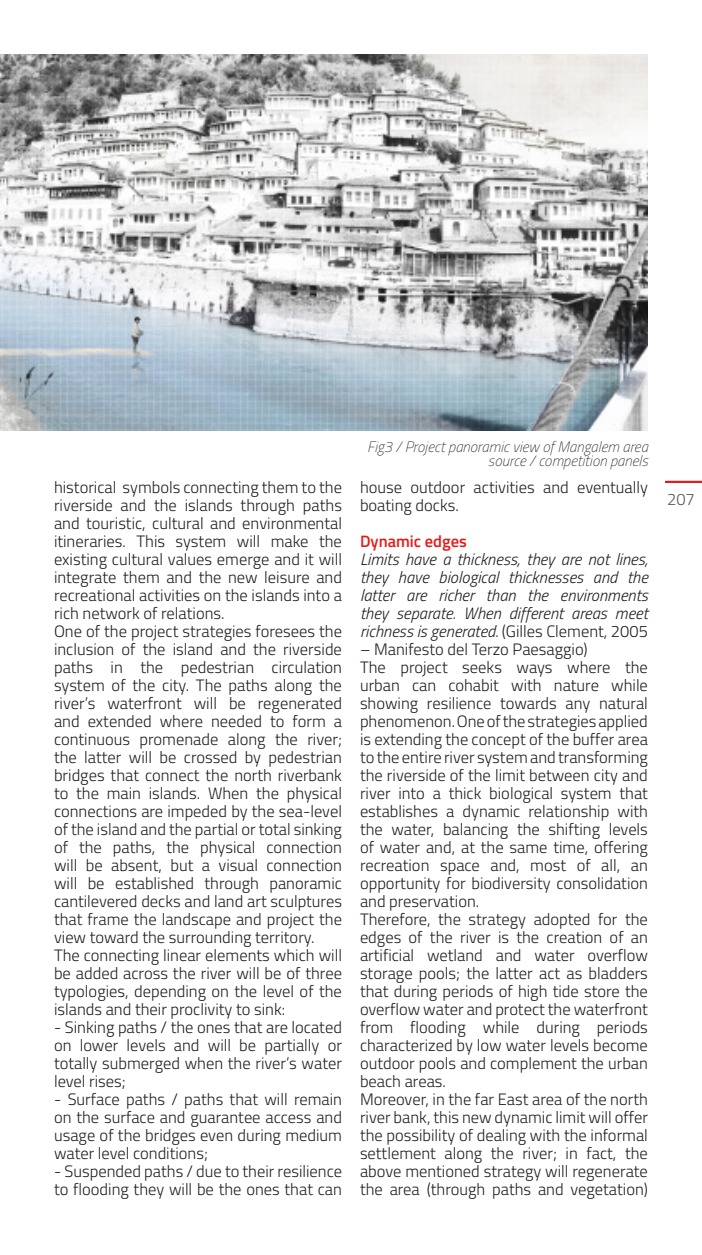
<style>
.page{position:relative;width:702px;height:1255px;background:#fff}
.page>*{position:absolute;margin:0;border:0;box-sizing:border-box;transform-origin:0 0}
.t1{font:300 16.5px/18px "Titillium";color:#231f20;text-align:justify}
.t2{font:italic 300 16.5px/18px "Titillium";color:#231f20;text-align:justify}
.t3{font:600 16.5px "Titillium";color:#e31c1a}
.t4{font:300 16.5px "Titillium";color:#57585a}
.t5{font:italic 100 15px "Titillium";color:#231f20}
.s1{font-style:normal}
</style>
<div class="page">
<hr style="left:665px;top:480px;width:37px;height:2px;background:#57585a">
<hr style="left:665px;top:481px;width:37px;height:1px;background:#e31c1a">
<img style="left:0;top:54px;width:648px;height:376px">
<p class="t1" style="left:54px;top:477px;width:289px">historical symbols connecting them to the riverside and the islands through paths and touristic, cultural and environmental itineraries. This system will make the existing cultural values emerge and it will integrate them and the new leisure and recreational activities on the islands into a rich network of relations.</p>
<p class="t1" style="left:54px;top:621px;width:289px">One of the project strategies foresees the inclusion of the island and the riverside paths in the pedestrian circulation system of the city. The paths along the river’s waterfront will be regenerated and extended where needed to form a continuous promenade along the river; the latter will be crossed by pedestrian bridges that connect the north riverbank to the main islands. When the physical connections are impeded by the sea-level of the island and the partial or total sinking of the paths, the physical connection will be absent, but a visual connection will be established through panoramic cantilevered decks and land art sculptures that frame the landscape and project the view toward the surrounding territory.</p>
<p class="t1" style="left:54px;top:945px;width:289px">The connecting linear elements which will be added across the river will be of three typologies, depending on the level of the islands and their proclivity to sink:</p>
<p class="t1" style="left:54px;top:1017px;width:289px">- Sinking paths / the ones that are located on lower levels and will be partially or totally submerged when the river’s water level rises;</p>
<p class="t1" style="left:54px;top:1089px;width:289px">- Surface paths / paths that will remain on the surface and guarantee access and usage of the bridges even during medium water level conditions;</p>
<p class="t1" style="left:54px;top:1161px;width:289px">- Suspended paths / due to their resilience to flooding they will be the ones that can</p>
<p class="t5" style="left:367px;top:436px;width:282px">Fig3 / Project panoramic view of Mangalem area</p>
<p class="t5" style="left:488px;top:450px;width:161px">source / competition panels</p>
<p class="t1" style="left:360px;top:477px;width:289px">house outdoor activities and eventually boating docks.</p>
<p class="t3" style="left:360px;top:529px;width:108px">Dynamic edges</p>
<p class="t2" style="left:360px;top:549px;width:289px">Limits have a thickness, they are not lines, they have biological thicknesses and the latter are richer than the environments they separate. When different areas meet richness is generated. <span class="s1">(Gilles Clement, 2005</span></p>
<p class="t1" style="left:360px;top:639px;width:229px">– Manifesto del Terzo Paesaggio)</p>
<p class="t1" style="left:360px;top:657px;width:289px">The project seeks ways where the urban can cohabit with nature while showing resilience towards any natural phenomenon. One of the strategies applied is extending the concept of the buffer area to the entire river system and transforming the riverside of the limit between city and river into a thick biological system that establishes a dynamic relationship with the water, balancing the shifting levels of water and, at the same time, offering recreation space and, most of all, an opportunity for biodiversity consolidation and preservation.</p>
<p class="t1" style="left:360px;top:909px;width:289px">Therefore, the strategy adopted for the edges of the river is the creation of an artificial wetland and water overflow storage pools; the latter act as bladders that during periods of high tide store the overflow water and protect the waterfront from flooding while during periods characterized by low water levels become outdoor pools and complement the urban beach areas.</p>
<p class="t1" style="left:360px;top:1089px;width:289px">Moreover, in the far East area of the north river bank, this new dynamic limit will offer the possibility of dealing with the informal settlement along the river; in fact, the above mentioned strategy will regenerate the area (through paths and vegetation)</p>
<p class="t4" style="left:667px;top:487px;width:29px">207</p>
</div>
